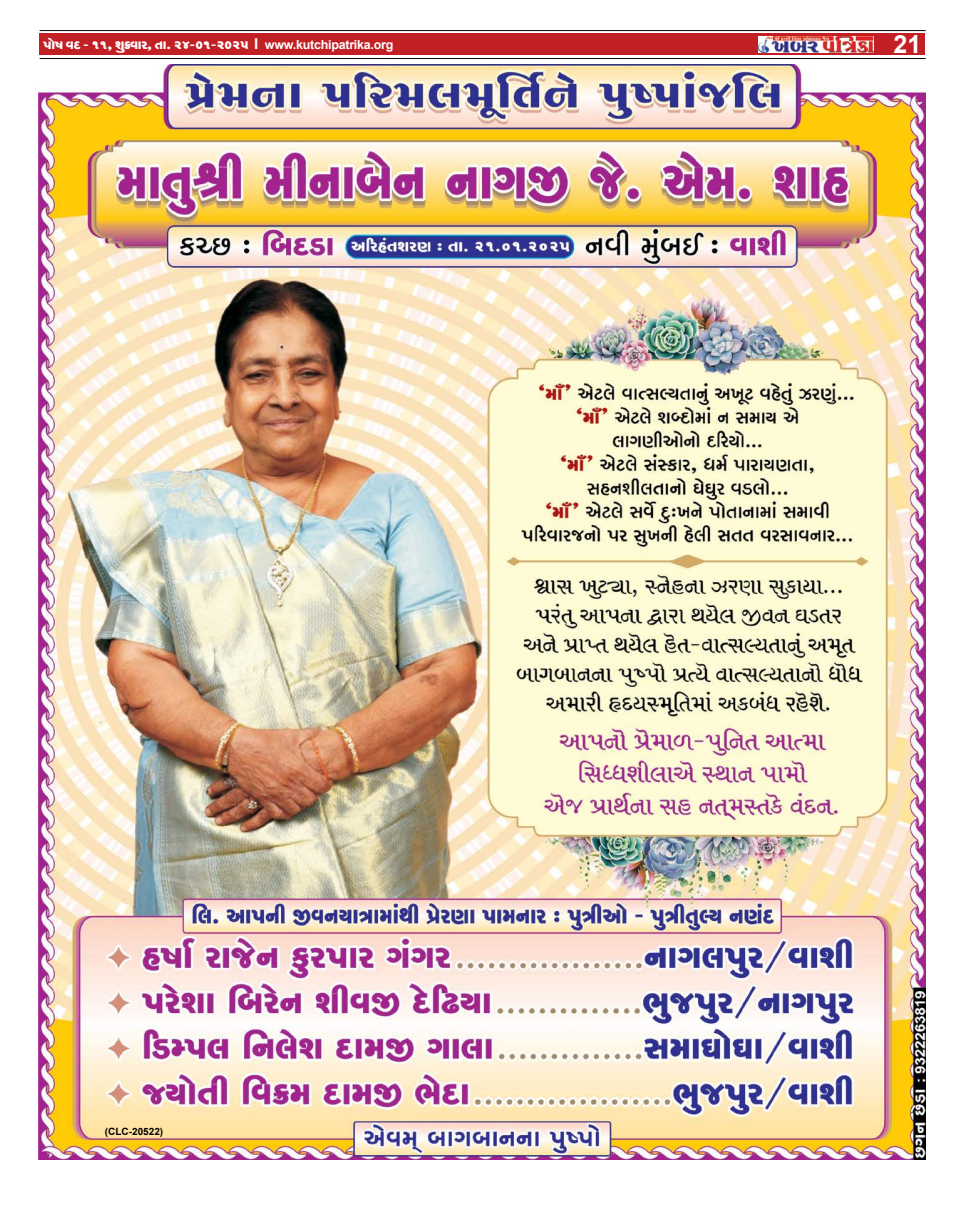
<style>
.page{position:relative;width:964px;height:1205px;background:#fff}
.page>*{position:absolute;margin:0;border:0;box-sizing:border-box;transform-origin:0 0}
.t1{font:700 25px "Arial";color:#fff}
.t2{font:15px "SHREE GUJ7";letter-spacing:-.02em;color:#fff}
.t3{font:700 10px "Arial";color:#000}
.s1{font-family:"Arial";font-weight:700}
.s2{font-family:"Arial";font-weight:700;font-size:12.5px}
</style>
<div class="page">
<hr style="left:40px;top:58px;width:885px;height:1px;background:#000">
<div style="left:40px;top:34px;width:885px;height:21px;background:#c22025"></div>
<hr style="left:40px;top:30px;width:885px;height:1px;background:#000">
<img style="left:758px;top:36px;width:116px;height:17px">
<img style="left:39px;top:64px;width:886px;height:1095px">
<p class="t2" style="left:43px;top:38px;width:352px">‘p¡j hv$ - 11, iy¾$hpf, sp. 24-01-2025 <span class="s1">I</span> <span class="s2">www.kutchipatrika.org</span></p>
<h1 class="t1" style="left:893px;top:26px;width:29px">21</h1>
<p class="t3" style="left:105px;top:1124px;width:60px">(CLC-20522)</p>
</div>
